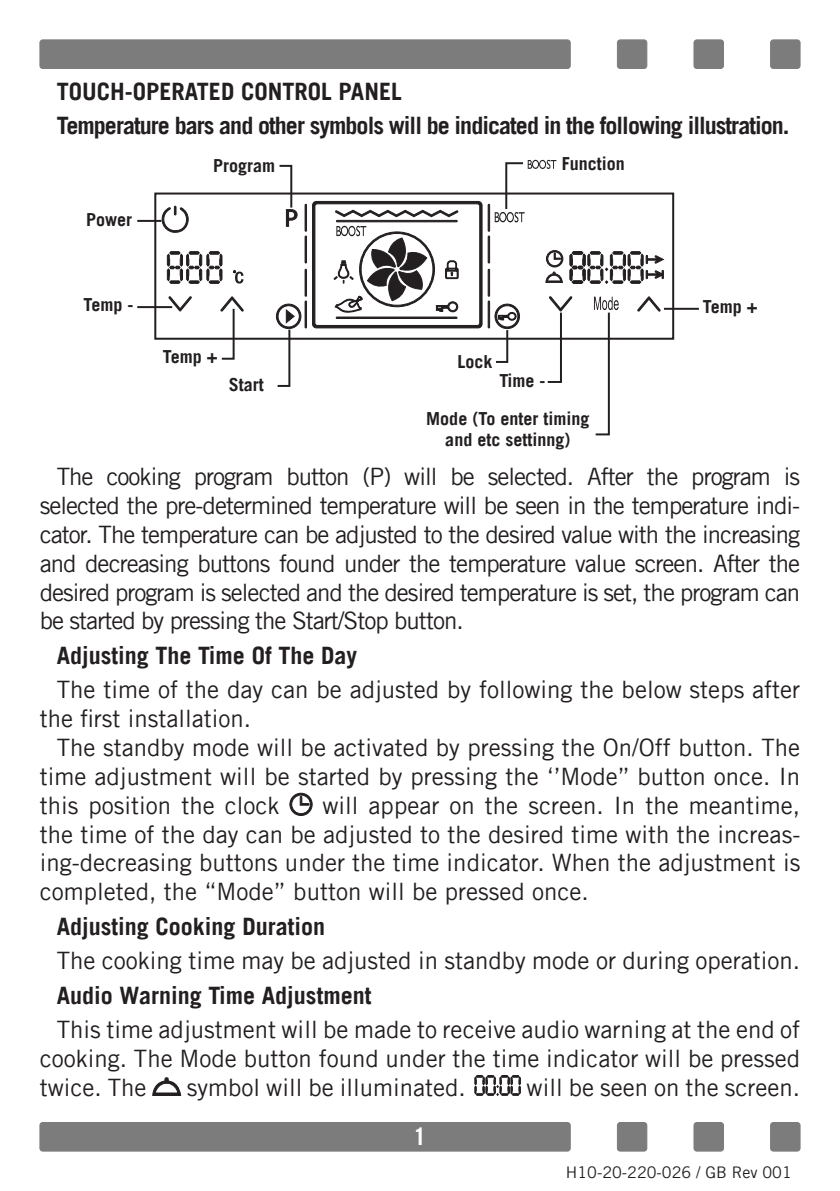
<style>
.page{position:relative;width:840px;height:1191px;background:#fff}
.page>*{position:absolute;margin:0;border:0;box-sizing:border-box;transform-origin:0 0}
.t1{font:24px/28.8px "Trade Gothic";color:#231f20;text-align:justify}
.t2{font:700 24px/34.4px "Trade Gothic";letter-spacing:-.04em;color:#231f20}
.t3{font:700 24px "Trade Gothic";color:#231f20}
.t4{font:700 24px "Trade Gothic";color:#fff}
.t5{font:700 18px/21.6px "Trade Gothic";color:#231f20;text-align:center}
.t6{font:16px "Trade Gothic";color:#231f20}
</style>
<div class="page">
<div style="left:40px;top:40px;width:530px;height:28px;background:#7d7c7c;border-radius:3px"></div>
<div style="left:40px;top:40px;width:530px;height:29px;border:1px solid #7d7c7c;border-radius:3px"></div>
<div style="left:770px;top:40px;width:29px;height:28px;background:#7d7c7c;border-radius:3px"></div>
<div style="left:770px;top:40px;width:29px;height:29px;border:1px solid #7d7c7c;border-radius:3px"></div>
<div style="left:617px;top:40px;width:29px;height:28px;background:#7d7c7c;border-radius:3px"></div>
<div style="left:617px;top:40px;width:29px;height:29px;border:1px solid #7d7c7c;border-radius:3px"></div>
<div style="left:693px;top:40px;width:30px;height:28px;background:#7d7c7c;border-radius:3px"></div>
<div style="left:693px;top:40px;width:30px;height:29px;border:1px solid #7d7c7c;border-radius:3px"></div>
<div style="left:40px;top:1122px;width:530px;height:29px;background:#7d7c7c;border-radius:3px"></div>
<div style="left:40px;top:1122px;width:530px;height:29px;border:1px solid #7d7c7c;border-radius:3px"></div>
<div style="left:770px;top:1122px;width:29px;height:29px;background:#7d7c7c;border-radius:3px"></div>
<div style="left:770px;top:1122px;width:29px;height:29px;border:1px solid #7d7c7c;border-radius:3px"></div>
<div style="left:617px;top:1122px;width:29px;height:29px;background:#7d7c7c;border-radius:3px"></div>
<div style="left:617px;top:1122px;width:29px;height:29px;border:1px solid #7d7c7c;border-radius:3px"></div>
<div style="left:693px;top:1122px;width:30px;height:29px;background:#7d7c7c;border-radius:3px"></div>
<div style="left:693px;top:1122px;width:30px;height:29px;border:1px solid #7d7c7c;border-radius:3px"></div>
<svg style="left:289px;top:793px;width:23px;height:23px"></svg>
<svg style="left:152px;top:1077px;width:29px;height:19px"></svg>
<svg style="left:474px;top:1075px;width:46px;height:21px"></svg>
<svg style="left:167px;top:251px;width:55px;height:33px"></svg>
<svg style="left:168px;top:296px;width:24px;height:15px"></svg>
<svg style="left:233px;top:270px;width:10px;height:13px"></svg>
<svg style="left:159px;top:206px;width:30px;height:27px"></svg>
<div style="left:154px;top:192px;width:519px;height:148px;border:2px solid #231f20"></div>
<svg style="left:220px;top:297px;width:24px;height:63px"></svg>
<svg style="left:275px;top:160px;width:389px;height:276px"></svg>
<hr style="left:137px;top:220px;width:24px;height:2px;background:#231f20">
<hr style="left:137px;top:306px;width:35px;height:2px;background:#231f20">
<hr style="left:663px;top:308px;width:35px;height:2px;background:#231f20">
<p class="t2" style="left:57px;top:73px;width:734px">TOUCH-OPERATED CONTROL PANEL<br>Temperature bars and other symbols will be indicated in the following illustration.</p>
<p class="t5" style="left:86px;top:208px;width:48px">Power</p>
<p class="t5" style="left:83px;top:294px;width:52px">Temp -</p>
<p class="t5" style="left:213px;top:154px;width:63px">Program</p>
<p class="t5" style="left:561px;top:152px;width:64px">Function</p>
<p class="t5" style="left:163px;top:346px;width:56px">Temp +</p>
<p class="t5" style="left:457px;top:350px;width:36px">Lock</p>
<p class="t5" style="left:229px;top:373px;width:37px">Start</p>
<p class="t5" style="left:499px;top:369px;width:48px">Time -</p>
<p class="t5" style="left:426px;top:407px;width:165px">Mode (To enter timing and etc settinng)</p>
<p class="t5" style="left:702px;top:296px;width:56px">Temp +</p>
<p class="t1" style="left:40px;top:462px;width:761px;text-indent:17px">The cooking program button (P) will be selected. After the program is selected the pre-determined temperature will be seen in the temperature indi&shy;cator. The temperature can be adjusted to the desired value with the increasing and decreasing buttons found under the temperature value screen. After the desired program is selected and the desired temperature is set, the program can be started by pressing the Start/Stop button.</p>
<p class="t3" style="left:57px;top:640px;width:302px">Adjusting The Time Of The Day</p>
<p class="t1" style="left:40px;top:675px;width:761px;text-indent:17px">The time of the day can be adjusted by following the below steps after the first installation.</p>
<p class="t1" style="left:40px;top:733px;width:761px;text-indent:17px">The standby mode will be activated by pressing the On/Off button. The time adjustment will be started by pressing the ‘’Mode’’ button once. In this position the clock</p>
<p class="t1" style="left:40px;top:790px;width:761px;text-indent:282px">will appear on the screen. In the meantime, the time of the day can be adjusted to the desired time with the increas&shy;ing-decreasing buttons under the time indicator. When the adjustment is completed, the “Mode” button will be pressed once.</p>
<p class="t3" style="left:57px;top:911px;width:270px">Adjusting Cooking Duration</p>
<p class="t1" style="left:57px;top:946px;width:744px">The cooking time may be adjusted in standby mode or during operation.</p>
<p class="t3" style="left:57px;top:980px;width:316px">Audio Warning Time Adjustment</p>
<p class="t1" style="left:40px;top:1014px;width:761px;text-indent:17px">This time adjustment will be made to receive audio warning at the end of cooking. The Mode button found under the time indicator will be pressed twice. The</p>
<p class="t1" style="left:187px;top:1072px;width:280px">symbol will be illuminated.</p>
<p class="t1" style="left:526px;top:1072px;width:275px">will be seen on the screen.</p>
<p class="t4" style="left:413px;top:1122px;width:15px">1</p>
<p class="t6" style="left:565px;top:1163px;width:227px">H10-20-220-026 / GB Rev 001</p>
</div>
